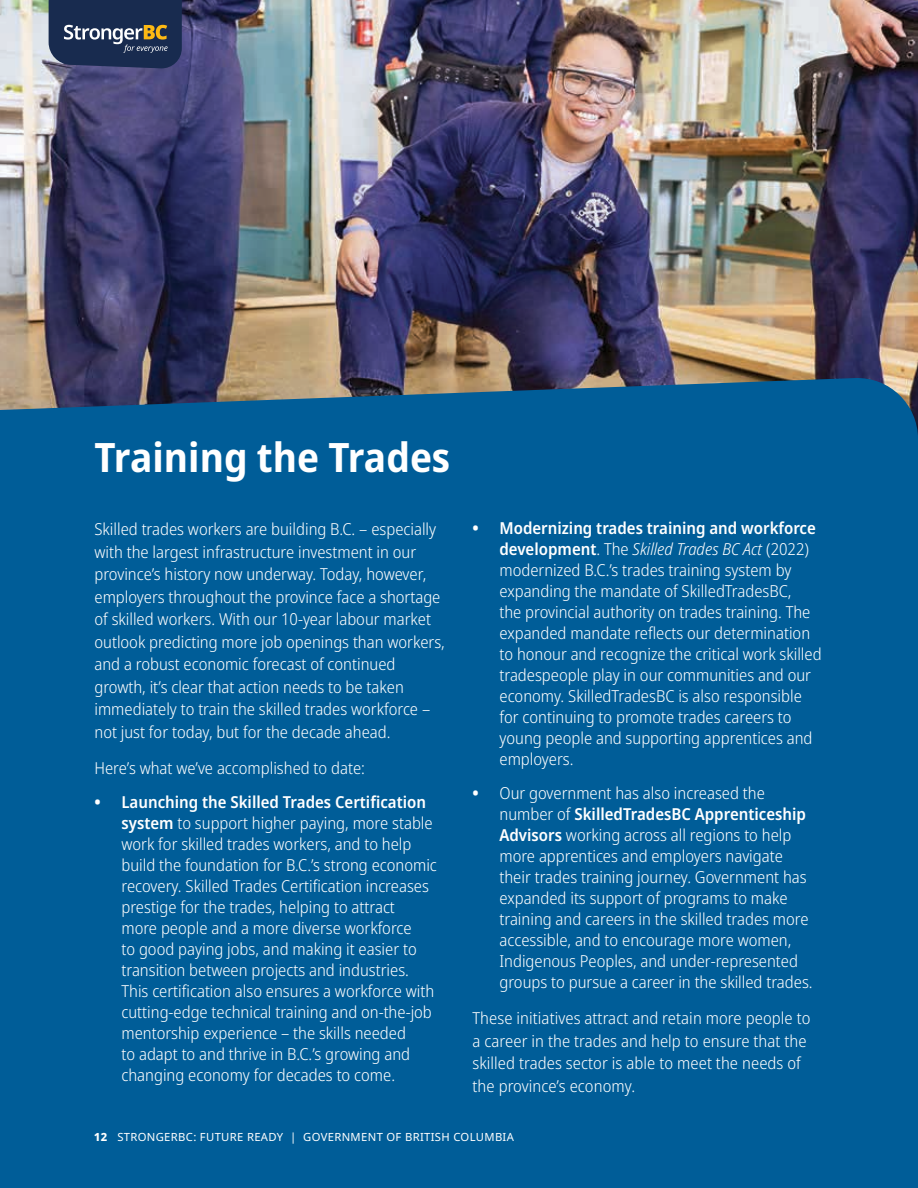
<style>
.page{position:relative;width:918px;height:1188px;background:#fff}
.page>*{position:absolute;margin:0;border:0;box-sizing:border-box;transform-origin:0 0}
.t1{font:700 semi-condensed 40.5px "Noto Sans";color:#fff}
.t2{font:300 semi-condensed 16.5px/21px "Noto Sans";color:#fff}
.t3{font:11.25px "Noto Sans";letter-spacing:.03em;color:#fff}
.s1{font-weight:700}
.s2{font-weight:600}
.s3{font-style:italic}
.s4{font-weight:800}
</style>
<div class="page">
<img style="left:0;top:0;width:918px;height:377px">
<div style="left:0;top:377px;width:918px;height:811px;background:#005d98"></div>
<svg style="left:49px;top:0;width:133px;height:68px;background:#2f3d5a"></svg>
<h1 class="t1" style="left:94px;top:429px;width:357px">Training the Trades</h1>
<p class="t2" style="left:499px;top:518px;width:324px;text-indent:-27px"><span class="s1">•</span> <span class="s2">Modernizing trades training and workforce development</span>. The <span class="s3">Skilled Trades BC Act</span> (2022) modernized B.C.’s trades training system by expanding the mandate of SkilledTradesBC,<br>the provincial authority on trades training. The expanded mandate reflects our determination to honour and recognize the critical work skilled tradespeople play in our communities and our economy. SkilledTradesBC is also responsible for continuing to promote trades careers to young people and supporting apprentices and employers.</p>
<p class="t2" style="left:499px;top:783px;width:312px;text-indent:-27px"><span class="s1">•</span> Our government has also increased the number of <span class="s2">SkilledTradesBC Apprenticeship Advisors</span> working across all regions to help more apprentices and employers navigate their trades training journey. Government has expanded its support of programs to make training and careers in the skilled trades more accessible, and to encourage more women, Indigenous Peoples, and under-represented groups to pursue a career in the skilled trades.</p>
<p class="t2" style="left:472px;top:1008px;width:340px;line-height:22.5px">These initiatives attract and retain more people to a career in the trades and help to ensure that the skilled trades sector is able to meet the needs of the province’s economy.</p>
<p class="t3" style="left:94px;top:1129px;width:421px"><span class="s4">12</span> STRONGERBC: FUTURE READY | GOVERNMENT OF BRITISH COLUMBIA</p>
<p class="t2" style="left:94px;top:518px;width:352px;line-height:22.5px">Skilled trades workers are building B.C. – especially with the largest infrastructure investment in our province’s history now underway. Today, however, employers throughout the province face a shortage of skilled workers. With our 10-year labour market outlook predicting more job openings than workers, and a robust economic forecast of continued growth, it’s clear that action needs to be taken immediately to train the skilled trades workforce – not just for today, but for the decade ahead.</p>
<p class="t2" style="left:94px;top:758px;width:272px">Here’s what we’ve accomplished to date:</p>
<p class="t2" style="left:121px;top:792px;width:317px;text-indent:-27px"><span class="s1">•</span> <span class="s2">Launching the Skilled Trades Certification system</span> to support higher paying, more stable work for skilled trades workers, and to help build the foundation for B.C.’s strong economic recovery. Skilled Trades Certification increases prestige for the trades, helping to attract<br>more people and a more diverse workforce<br>to good paying jobs, and making it easier to transition between projects and industries.<br>This certification also ensures a workforce with cutting-edge technical training and on-the-job mentorship experience – the skills needed<br>to adapt to and thrive in B.C.’s growing and changing economy for decades to come.</p>
</div>
